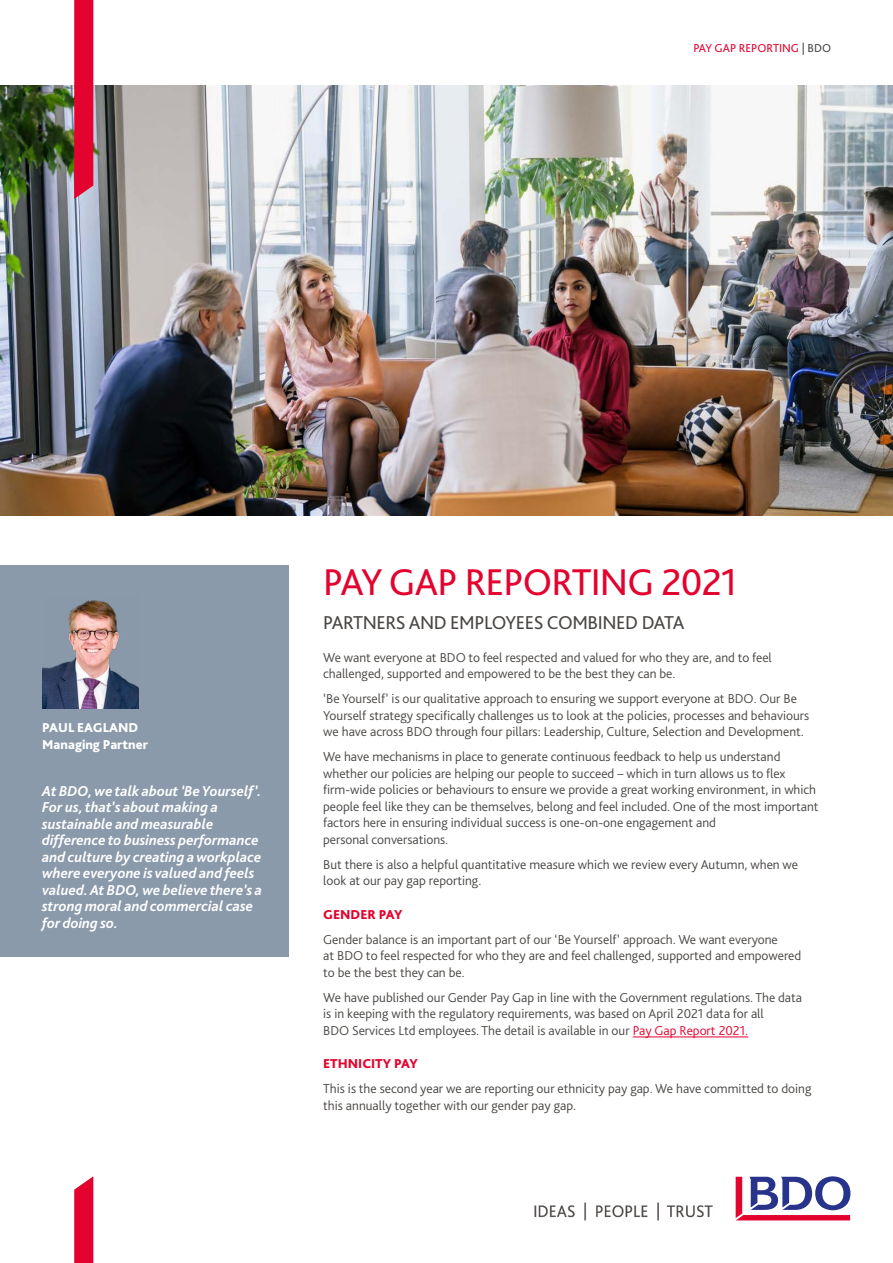
<style>
.page{position:relative;width:893px;height:1263px;background:#fff}
.page>*{position:absolute;margin:0;border:0;box-sizing:border-box;transform-origin:0 0}
.t1{font:39px "Bliss Pro";letter-spacing:-.02em;color:#e3032e}
.t2{font:19.5px "Bliss Pro";letter-spacing:-.02em;color:#494643}
.t3{font:italic 700 15px/16.5px "Bliss Pro";color:#fff}
.t4{font:300 13.5px/16.5px "Bliss Pro";color:#494643}
.t5{font:800 13.5px/17.2px "Bliss Pro";color:#fff}
.t6{font:800 13.5px "Bliss Pro";color:#e3032e}
.t7{font:12px "Bliss Pro";color:#e3032e}
.s1{color:#494643}
.s2{color:#e3032e}
</style>
<div class="page">
<img style="left:0;top:85px;width:893px;height:430px">
<svg style="left:74px;top:1176px;width:19px;height:87px;background:#e61a41"></svg>
<svg style="left:74px;top:0;width:19px;height:199px;background:#e20b35"></svg>
<div style="left:0;top:565px;width:289px;height:391px;background:#8a9aab"></div>
<hr style="left:633px;top:1036px;width:115px;height:1px;background:#e3032e">
<img style="left:534px;top:1203px;width:178px;height:17px">
<svg style="left:736px;top:1176px;width:114px;height:44px"></svg>
<img style="left:42px;top:600px;width:96px;height:108px">
<p class="t7" style="left:693px;top:40px;width:139px">PAY GAP REPORTING <span class="s1">| BDO</span></p>
<p class="t5" style="left:42px;top:718px;width:107px">PAUL EAGLAND<br>Managing Partner</p>
<p class="t3" style="left:42px;top:782px;width:221px">At BDO, we talk about ‘Be Yourself’.<br>For us, that’s about making a sustainable and measurable difference to business performance and culture by creating a workplace where everyone is valued and feels valued. At BDO, we believe there’s a strong moral and commercial case for doing so.</p>
<h1 class="t1" style="left:323px;top:558px;width:416px">PAY GAP REPORTING 2021</h1>
<h2 class="t2" style="left:323px;top:610px;width:363px">PARTNERS AND EMPLOYEES COMBINED DATA</h2>
<p class="t4" style="left:323px;top:649px;width:450px">We want everyone at BDO to feel respected and valued for who they are, and to feel challenged, supported and empowered to be the best they can be.</p>
<p class="t4" style="left:323px;top:690px;width:487px">‘Be Yourself’ is our qualitative approach to ensuring we support everyone at BDO. Our Be<br>Yourself strategy specifically challenges us to look at the policies, processes and behaviours we have across BDO through four pillars: Leadership, Culture, Selection and Development.</p>
<p class="t4" style="left:323px;top:748px;width:497px">We have mechanisms in place to generate continuous feedback to help us understand whether our policies are helping our people to succeed – which in turn allows us to flex firm-wide policies or behaviours to ensure we provide a great working environment, in which people feel like they can be themselves, belong and feel included. One of the most important factors here in ensuring individual success is one-on-one engagement and<br>personal conversations.</p>
<p class="t4" style="left:323px;top:856px;width:476px">But there is also a helpful quantitative measure which we review every Autumn, when we look at our pay gap reporting.</p>
<p class="t6" style="left:323px;top:906px;width:81px">GENDER PAY</p>
<p class="t4" style="left:323px;top:931px;width:480px">Gender balance is an important part of our ‘Be Yourself’ approach. We want everyone<br>at BDO to feel respected for who they are and feel challenged, supported and empowered to be the best they can be.</p>
<p class="t4" style="left:323px;top:989px;width:480px">We have published our Gender Pay Gap in line with the Government regulations. The data is in keeping with the regulatory requirements, was based on April 2021 data for all<br>BDO Services Ltd employees. The detail is available in our <span class="s2">Pay Gap Report 2021.</span></p>
<p class="t6" style="left:323px;top:1055px;width:96px">ETHNICITY PAY</p>
<p class="t4" style="left:323px;top:1080px;width:490px">This is the second year we are reporting our ethnicity pay gap. We have committed to doing this annually together with our gender pay gap.</p>
</div>
